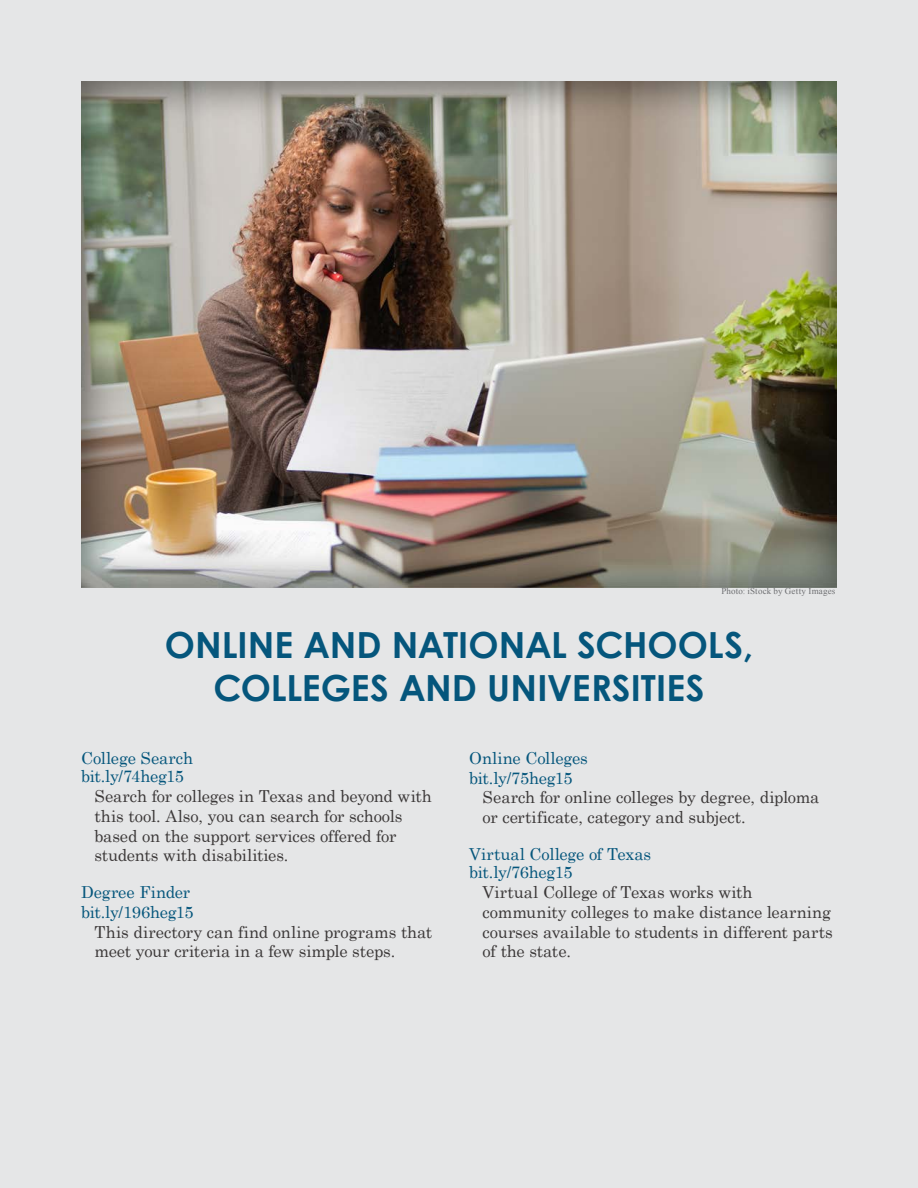
<style>
.page{position:relative;width:918px;height:1188px;background:#e5e6e7}
.page>*{position:absolute;margin:0;border:0;box-sizing:border-box;transform-origin:0 0}
.H2_-_Heading_Feature{font:700 36px/43.2px "Century Gothic";color:#05567c;text-align:center}
.Paragraph_Resources{font:16.5px/19.8px "Century Schoolbook";letter-spacing:-.005em;color:#3b3838}
.H3_-_Subhead{font:16.5px "Century Schoolbook";letter-spacing:-.005em;color:#05567c}
.Paragraph_Resources-2{font:16.5px "Century Schoolbook";letter-spacing:-.03em;color:#05567c}
.t1{font:9px "Times New Roman";letter-spacing:.02em;color:#6d6e71}
</style>
<div class="page">
<img style="left:81px;top:81px;width:756px;height:507px">
<p class="t1" style="left:721px;top:585px;width:116px">Photo: iStock by Getty Images</p>
<h2 class="H2_-_Heading_Feature" style="left:165px;top:623px;width:590px">ONLINE AND NATIONAL SCHOOLS,<br>COLLEGES AND UNIVERSITIES</h2>
<h3 class="H3_-_Subhead" style="left:81px;top:748px;width:114px">College Search</h3>
<p class="Paragraph_Resources-2" style="left:81px;top:766px;width:105px">bit.ly/74heg15</p>
<p class="Paragraph_Resources" style="left:94px;top:786px;width:339px">Search for colleges in Texas and beyond with this tool. Also, you can search for schools based on the support services offered for students with disabilities.</p>
<h3 class="H3_-_Subhead" style="left:81px;top:882px;width:111px">Degree Finder</h3>
<p class="Paragraph_Resources-2" style="left:81px;top:901px;width:114px">bit.ly/196heg15</p>
<p class="Paragraph_Resources" style="left:94px;top:921px;width:339px">This directory can find online programs that meet your criteria in a few simple steps.</p>
<h3 class="H3_-_Subhead" style="left:469px;top:748px;width:120px">Online Colleges</h3>
<p class="Paragraph_Resources-2" style="left:469px;top:767px;width:105px">bit.ly/75heg15</p>
<p class="Paragraph_Resources" style="left:483px;top:787px;width:338px">Search for online colleges by degree, diploma or certificate, category and subject.</p>
<h3 class="H3_-_Subhead" style="left:469px;top:844px;width:184px">Virtual College of Texas</h3>
<p class="Paragraph_Resources-2" style="left:469px;top:862px;width:105px">bit.ly/76heg15</p>
<p class="Paragraph_Resources" style="left:483px;top:882px;width:352px">Virtual College of Texas works with community colleges to make distance learning courses available to students in different parts of the state.</p>
</div>
